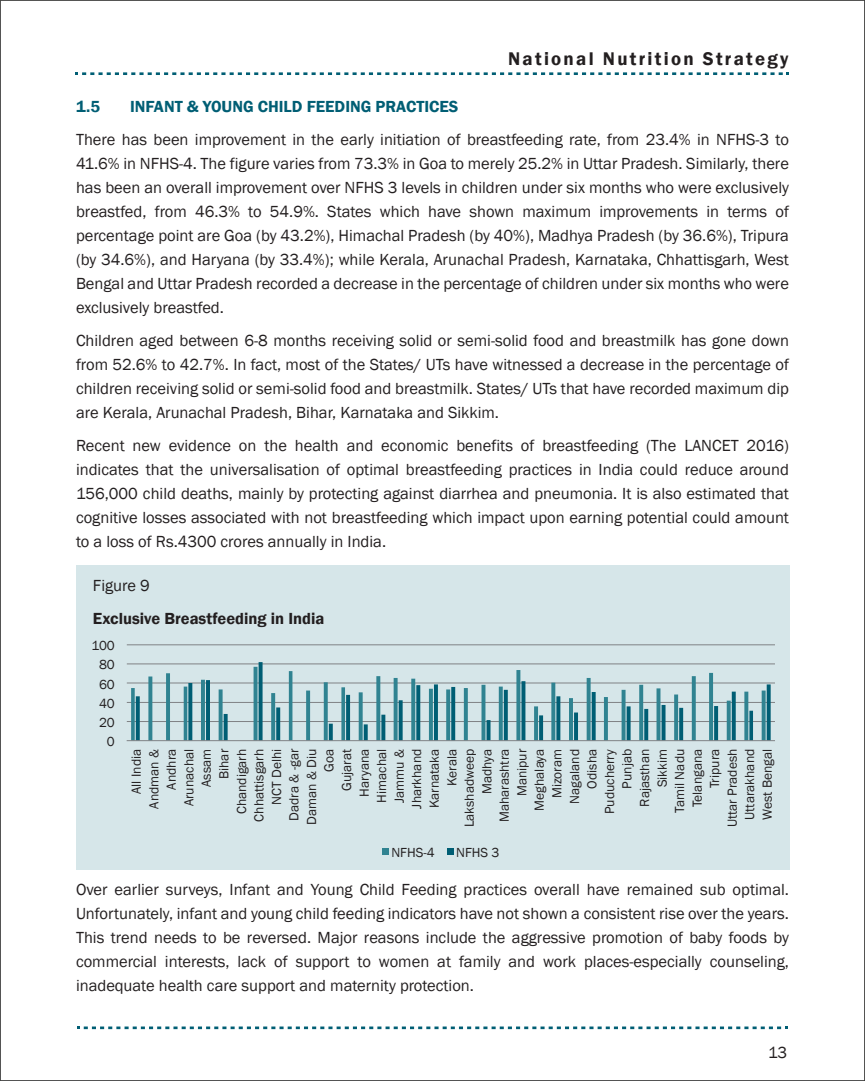
<style>
.page{position:relative;width:865px;height:1081px;background:#fff}
.page>*{position:absolute;margin:0;border:0;box-sizing:border-box;transform-origin:0 0}
.t1{font:600 18.9px "Franklin Gothic";letter-spacing:.12em;color:#231f20}
.t2{font:16.5px/24px "Franklin Gothic";color:#231f20;text-align:justify}
.t3{font:600 16.5px "Franklin Gothic";color:#005e74}
.t4{font:600 16.5px "Franklin Gothic";color:#231f20}
.t5{font:13.5px/17.5px "Franklin Gothic";color:#231f20;text-align:right}
</style>
<div class="page">
<svg style="left:0;top:0;width:1px;height:1081px"></svg>
<svg style="left:76px;top:72px;width:713px;height:3px"></svg>
<svg style="left:78px;top:1026px;width:709px;height:3px"></svg>
<div style="left:76px;top:566px;width:714px;height:304px;background:#d6e6e9"></div>
<hr style="left:127px;top:721px;width:648px;height:1px;background:#808285">
<hr style="left:127px;top:702px;width:648px;height:1px;background:#808285">
<hr style="left:127px;top:682px;width:648px;height:1px;background:#808285">
<hr style="left:127px;top:663px;width:648px;height:1px;background:#808285">
<hr style="left:127px;top:644px;width:648px;height:1px;background:#808285">
<svg style="left:131px;top:688px;width:4px;height:52px"></svg>
<svg style="left:148px;top:676px;width:4px;height:64px"></svg>
<hr style="left:166px;top:673px;width:4px;height:67px;background:#308391">
<hr style="left:184px;top:686px;width:3px;height:54px;background:#308391">
<hr style="left:201px;top:680px;width:4px;height:60px;background:#308391">
<svg style="left:219px;top:689px;width:4px;height:51px"></svg>
<svg style="left:253px;top:667px;width:4px;height:73px"></svg>
<svg style="left:271px;top:693px;width:4px;height:47px"></svg>
<hr style="left:289px;top:671px;width:3px;height:69px;background:#308391">
<svg style="left:306px;top:690px;width:4px;height:50px"></svg>
<svg style="left:324px;top:682px;width:4px;height:58px"></svg>
<svg style="left:341px;top:687px;width:4px;height:53px"></svg>
<svg style="left:359px;top:692px;width:4px;height:48px"></svg>
<svg style="left:376px;top:676px;width:4px;height:64px"></svg>
<hr style="left:394px;top:678px;width:3px;height:62px;background:#308391">
<svg style="left:411px;top:679px;width:4px;height:61px"></svg>
<svg style="left:429px;top:689px;width:4px;height:51px"></svg>
<svg style="left:446px;top:689px;width:4px;height:51px"></svg>
<svg style="left:464px;top:688px;width:4px;height:52px"></svg>
<svg style="left:481px;top:685px;width:4px;height:55px"></svg>
<svg style="left:499px;top:686px;width:4px;height:54px"></svg>
<svg style="left:516px;top:670px;width:4px;height:70px"></svg>
<svg style="left:534px;top:706px;width:4px;height:34px"></svg>
<svg style="left:551px;top:682px;width:4px;height:58px"></svg>
<hr style="left:569px;top:698px;width:4px;height:42px;background:#308391">
<svg style="left:586px;top:678px;width:4px;height:62px"></svg>
<svg style="left:604px;top:697px;width:4px;height:43px"></svg>
<svg style="left:621px;top:690px;width:4px;height:50px"></svg>
<svg style="left:639px;top:685px;width:4px;height:55px"></svg>
<svg style="left:656px;top:688px;width:4px;height:52px"></svg>
<svg style="left:674px;top:694px;width:4px;height:46px"></svg>
<svg style="left:692px;top:676px;width:4px;height:64px"></svg>
<svg style="left:709px;top:673px;width:4px;height:67px"></svg>
<hr style="left:727px;top:700px;width:3px;height:40px;background:#308391">
<svg style="left:744px;top:691px;width:4px;height:49px"></svg>
<svg style="left:761px;top:690px;width:4px;height:50px"></svg>
<svg style="left:136px;top:696px;width:4px;height:44px"></svg>
<svg style="left:188px;top:683px;width:4px;height:57px"></svg>
<hr style="left:206px;top:680px;width:4px;height:60px;background:#005e74">
<svg style="left:224px;top:714px;width:4px;height:26px"></svg>
<hr style="left:259px;top:662px;width:3px;height:78px;background:#005e74">
<svg style="left:276px;top:707px;width:4px;height:33px"></svg>
<svg style="left:329px;top:724px;width:4px;height:16px"></svg>
<svg style="left:346px;top:695px;width:4px;height:45px"></svg>
<svg style="left:364px;top:724px;width:4px;height:16px"></svg>
<svg style="left:381px;top:715px;width:4px;height:25px"></svg>
<svg style="left:399px;top:700px;width:4px;height:40px"></svg>
<svg style="left:416px;top:685px;width:4px;height:55px"></svg>
<hr style="left:434px;top:684px;width:4px;height:56px;background:#005e74">
<svg style="left:451px;top:687px;width:4px;height:53px"></svg>
<svg style="left:486px;top:720px;width:4px;height:20px"></svg>
<svg style="left:504px;top:690px;width:4px;height:50px"></svg>
<svg style="left:521px;top:681px;width:4px;height:59px"></svg>
<svg style="left:539px;top:715px;width:4px;height:25px"></svg>
<svg style="left:556px;top:696px;width:4px;height:44px"></svg>
<hr style="left:574px;top:712px;width:4px;height:28px;background:#005e74">
<hr style="left:592px;top:692px;width:3px;height:48px;background:#005e74">
<svg style="left:626px;top:706px;width:4px;height:34px"></svg>
<svg style="left:644px;top:709px;width:4px;height:31px"></svg>
<svg style="left:661px;top:705px;width:4px;height:35px"></svg>
<svg style="left:679px;top:708px;width:4px;height:32px"></svg>
<svg style="left:714px;top:706px;width:4px;height:34px"></svg>
<svg style="left:732px;top:691px;width:4px;height:49px"></svg>
<svg style="left:749px;top:711px;width:4px;height:29px"></svg>
<svg style="left:766px;top:684px;width:4px;height:56px"></svg>
<hr style="left:127px;top:740px;width:648px;height:1px;background:#808285">
<div style="left:382px;top:848px;width:7px;height:7px;background:#308391"></div>
<div style="left:446px;top:848px;width:7px;height:7px;background:#005e74"></div>
<p class="t1" style="left:508px;top:47px;width:282px">National Nutrition Strategy</p>
<p class="t3" style="left:76px;top:96px;width:26px">1.5</p>
<p class="t3" style="left:130px;top:96px;width:330px">INFANT &amp; YOUNG CHILD FEEDING PRACTICES</p>
<p class="t2" style="left:76px;top:128px;width:714px">There has been improvement in the early initiation of breastfeeding rate, from 23.4% in NFHS-3 to 41.6% in NFHS-4. The figure varies from 73.3% in Goa to merely 25.2% in Uttar Pradesh. Similarly, there has been an overall improvement over NFHS 3 levels in children under six months who were exclusively breastfed, from 46.3% to 54.9%. States which have shown maximum improvements in terms of percentage point are Goa (by 43.2%), Himachal Pradesh (by 40%), Madhya Pradesh (by 36.6%), Tripura (by 34.6%), and Haryana (by 33.4%); while Kerala, Arunachal Pradesh, Karnataka, Chhattisgarh, West Bengal and Uttar Pradesh recorded a decrease in the percentage of children under six months who were exclusively breastfed.</p>
<p class="t2" style="left:76px;top:329px;width:714px">Children aged between 6-8 months receiving solid or semi-solid food and breastmilk has gone down from 52.6% to 42.7%. In fact, most of the States/ UTs have witnessed a decrease in the percentage of children receiving solid or semi-solid food and breastmilk. States/ UTs that have recorded maximum dip are Kerala, Arunachal Pradesh, Bihar, Karnataka and Sikkim.</p>
<p class="t2" style="left:76px;top:434px;width:714px">Recent new evidence on the health and economic benefits of breastfeeding (The LANCET 2016) indicates that the universalisation of optimal breastfeeding practices in India could reduce around 156,000 child deaths, mainly by protecting against diarrhea and pneumonia. It is also estimated that cognitive losses associated with not breastfeeding which impact upon earning potential could amount to a loss of Rs.4300 crores annually in India.</p>
<p class="t2" style="left:93px;top:574px;width:59px">Figure 9</p>
<p class="t4" style="left:93px;top:608px;width:233px">Exclusive Breastfeeding in India</p>
<p class="t5" style="left:92px;top:637px;width:25px">100</p>
<p class="t5" style="left:99px;top:656px;width:17px">80</p>
<p class="t5" style="left:99px;top:675px;width:17px">60</p>
<p class="t5" style="left:99px;top:695px;width:17px">40</p>
<p class="t5" style="left:99px;top:714px;width:17px">20</p>
<p class="t5" style="left:107px;top:733px;width:9px">0</p>
<p class="t5" style="left:128px;top:827px;width:80px;rotate:-90deg">All India<br>Andman &amp;<br>Andhra<br>Arunachal<br>Assam<br>Bihar<br>Chandigarh<br>Chhattisgarh<br>NCT Delhi<br>Dadra &amp; -gar<br>Daman &amp; Diu<br>Goa<br>Gujarat<br>Haryana<br>Himachal<br>Jammu &amp;<br>Jharkhand<br>Karnataka<br>Kerala<br>Lakshadweep<br>Madhya<br>Maharashtra<br>Manipur<br>Meghalaya<br>Mizoram<br>Nagaland<br>Odisha<br>Puducherry<br>Punjab<br>Rajasthan<br>Sikkim<br>Tamil Nadu<br>Telangana<br>Tripura<br>Uttar Pradesh<br>Uttarakhand<br>West Bengal</p>
<p class="t5" style="left:391px;top:844px;width:45px">NFHS-4</p>
<p class="t5" style="left:456px;top:844px;width:45px">NFHS 3</p>
<p class="t2" style="left:76px;top:878px;width:714px">Over earlier surveys, Infant and Young Child Feeding practices overall have remained sub optimal.<br>Unfortunately, infant and young child feeding indicators have not shown a consistent rise over the years.<br>This trend needs to be reversed. Major reasons include the aggressive promotion of baby foods by commercial interests, lack of support to women at family and work places-especially counseling, inadequate health care support and maternity protection.</p>
<p class="t2" style="left:768px;top:1040px;width:21px">13</p>
</div>
